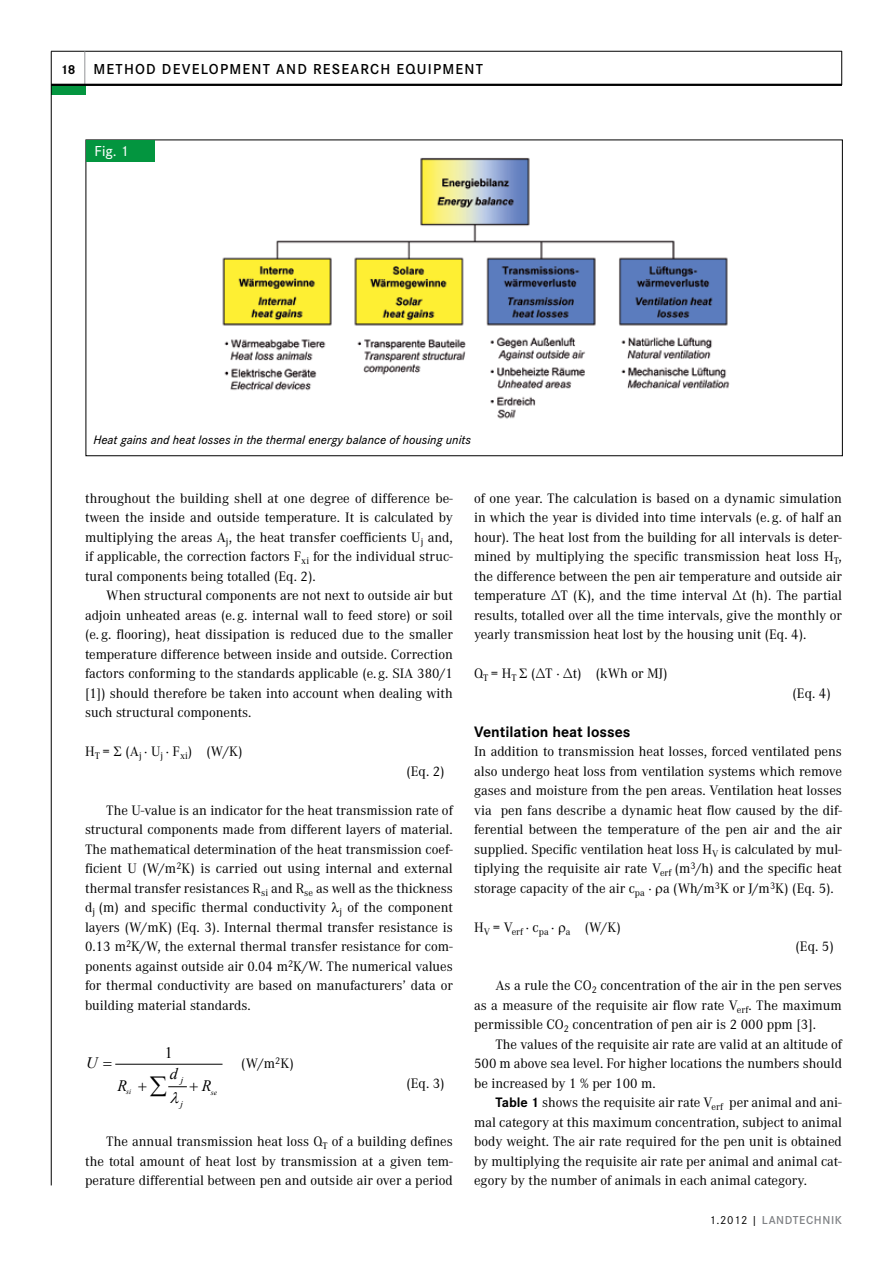
<style>
.page{position:relative;width:893px;height:1263px;background:#fff}
.page>*{position:absolute;margin:0;border:0;box-sizing:border-box;transform-origin:0 0}
.t1{font:italic 15.9px "Times New Roman";color:#000}
.t2{font:15.9px "Times New Roman";color:#000}
.t3{font:700 15.75px "Corporate S";color:#000}
.t4{font:600 15px "Corporate S";letter-spacing:.08em;color:#000}
.t5{font:500 15px "Corporate S";color:#fff}
.t6{font:14.25px/19.5px "Corporate A";color:#000;text-align:justify}
.t7{font:700 13.5px "Corporate S";color:#000}
.t8{font:italic 500 12.75px "Corporate S";color:#000}
.t9{font:600 12px "Corporate S";letter-spacing:.05em;color:#808285}
.t10{font:italic 9.3px "Times New Roman";color:#000}
.t11{font:italic 7.5px "Times New Roman";color:#000}
.s1{font-family:"Corporate S";font-weight:700}
.s2{font-weight:400;color:#000}
</style>
<div class="page">
<hr style="left:51px;top:51px;width:791px;height:1px;background:#000">
<hr style="left:85px;top:51px;width:1px;height:34px;background:#939598">
<hr style="left:841px;top:51px;width:1px;height:34px;background:#000">
<div style="left:51px;top:85px;width:34px;height:10px;background:#03953f"></div>
<hr style="left:51px;top:51px;width:1px;height:1134px;background:#000">
<hr style="left:51px;top:84px;width:791px;height:2px;background:#000">
<hr style="left:116px;top:1064px;width:106px;height:1px;background:#000">
<div style="left:86px;top:140px;width:68px;height:21px;background:#03953f"></div>
<img style="left:222px;top:157px;width:508px;height:262px">
<svg style="left:168px;top:1086px;width:19px;height:2px"></svg>
<p class="t7" style="left:60px;top:61px;width:17px">18</p>
<p class="t4" style="left:94px;top:60px;width:391px">METHOD DEVELOPM ENT AND RESEARCH EQUIPM ENT</p>
<p class="t5" style="left:95px;top:143px;width:35px">Fig. 1</p>
<p class="t8" style="left:93px;top:433px;width:379px">Heat gains and heat losses in the thermal energy balance of housing units</p>
<p class="t6" style="left:85px;top:489px;width:369px">throughout the building shell at one degree of difference be&shy;tween the inside and outside temperature. It is calculated by multiplying the areas A<sub>j</sub>, the heat transfer coefficients U<sub>j</sub> and, if applicable, the correction factors F<sub>xi</sub> for the individual struc&shy;tural components being totalled (Eq. 2).</p>
<p class="t6" style="left:85px;top:586px;width:369px;text-indent:21px">When structural components are not next to outside air but adjoin unheated areas (e. g. internal wall to feed store) or soil (e. g. flooring), heat dissipation is reduced due to the smaller temperature difference between inside and outside. Correction factors conforming to the standards applicable (e.g. SIA 380/1 [1]) should therefore be taken into account when dealing with such structural components.</p>
<p class="t6" style="left:85px;top:742px;width:159px">H<sub>T</sub> = (A<sub>j</sub> · U<sub>j</sub> · F<sub>xi</sub>) (W/K)</p>
<p class="t6" style="left:406px;top:762px;width:40px">(Eq. 2)</p>
<p class="t6" style="left:85px;top:801px;width:369px;text-indent:21px">The U-value is an indicator for the heat transmission rate of structural components made from different layers of material.<br>The mathematical determination of the heat transmission coef&shy;ficient U (W/m<sup>2</sup>K) is carried out using internal and external thermal transfer resistances R<sub>si</sub> and R<sub>se</sub> as well as the thickness d<sub>j</sub> (m) and specific thermal conductivity <sub>j</sub> of the component layers (W/mK) (Eq. 3). Internal thermal transfer resistance is 0.13 m<sup>2</sup>K/W, the external thermal transfer resistance for com&shy;ponents against outside air 0.04 m<sup>2</sup>K/W. The numerical values for thermal conductivity are based on manufacturers’ data or building material standards.</p>
<p class="t1" style="left:86px;top:1052px;width:13px">U</p>
<p class="t2" style="left:165px;top:1042px;width:9px">1</p>
<p class="t1" style="left:170px;top:1062px;width:9px">d</p>
<p class="t10" style="left:181px;top:1073px;width:4px">j</p>
<p class="t1" style="left:117px;top:1074px;width:11px">R</p>
<p class="t1" style="left:202px;top:1074px;width:11px">R</p>
<p class="t11" style="left:126px;top:1086px;width:7px">si</p>
<p class="t11" style="left:211px;top:1087px;width:8px">se</p>
<p class="t10" style="left:127px;top:1085px;width:5px">si</p>
<p class="t10" style="left:212px;top:1085px;width:6px">se</p>
<p class="t10" style="left:180px;top:1097px;width:4px">j</p>
<p class="t6" style="left:241px;top:1054px;width:54px">(W/m<sup>2</sup>K)</p>
<p class="t6" style="left:406px;top:1074px;width:40px">(Eq. 3)</p>
<p class="t6" style="left:85px;top:1132px;width:369px;text-indent:21px">The annual transmission heat loss Q<sub>T</sub> of a building defines the total amount of heat lost by transmission at a given tem&shy;perature differential between pen and outside air over a period</p>
<p class="t6" style="left:474px;top:489px;width:369px">of one year. The calculation is based on a dynamic simulation in which the year is divided into time intervals (e. g. of half an hour). The heat lost from the building for all intervals is deter&shy;mined by multiplying the specific transmission heat loss H<sub>T</sub>, the difference between the pen air temperature and outside air temperature ΔT (K), and the time interval Δt (h). The partial results, totalled over all the time intervals, give the monthly or yearly transmission heat lost by the housing unit (Eq. 4).</p>
<p class="t6" style="left:474px;top:664px;width:195px">Q<sub>T</sub> = H<sub>T</sub> (ΔT · Δt) (kWh or MJ)</p>
<p class="t6" style="left:792px;top:684px;width:40px">(Eq. 4)</p>
<p class="t3" style="left:474px;top:723px;width:158px">Ventilation heat losses</p>
<p class="t6" style="left:474px;top:742px;width:369px">In addition to transmission heat losses, forced ventilated pens also undergo heat loss from ventilation systems which remove gases and moisture from the pen areas. Ventilation heat losses via pen fans describe a dynamic heat flow caused by the dif&shy;ferential between the temperature of the pen air and the air supplied. Specific ventilation heat loss H<sub>V</sub> is calculated by mul&shy;tiplying the requisite air rate V<sub>erf</sub> (m<sup>3</sup>/h) and the specific heat storage capacity of the air c<sub>pa</sub> · a (Wh/m<sup>3</sup>K or J/m<sup>3</sup>K) (Eq. 5).</p>
<p class="t6" style="left:474px;top:918px;width:148px">H<sub>V</sub> = V<sub>erf</sub> · c<sub>pa</sub> · <sub>a</sub> (W/K)</p>
<p class="t6" style="left:795px;top:937px;width:40px">(Eq. 5)</p>
<p class="t6" style="left:474px;top:976px;width:369px;text-indent:21px">As a rule the CO<sub>2</sub> concentration of the air in the pen serves as a measure of the requisite air flow rate V<sub>erf</sub>. The maximum permissible CO<sub>2</sub> concentration of pen air is 2 000 ppm [3].</p>
<p class="t6" style="left:474px;top:1035px;width:369px;text-indent:21px">The values of the requisite air rate are valid at an altitude of 500 m above sea level. For higher locations the numbers should be increased by 1 % per 100 m.</p>
<p class="t6" style="left:474px;top:1093px;width:369px;text-indent:21px"><span class="s1">Table 1</span> shows the requisite air rate V<sub>erf</sub> per animal and ani&shy;mal category at this maximum concentration, subject to animal body weight. The air rate required for the pen unit is obtained by multiplying the requisite air rate per animal and animal cat&shy;egory by the number of animals in each animal category.</p>
<p class="t9" style="left:709px;top:1213px;width:134px"><span class="s2">1.2012 |</span> LANDTECHNIK</p>
</div>
